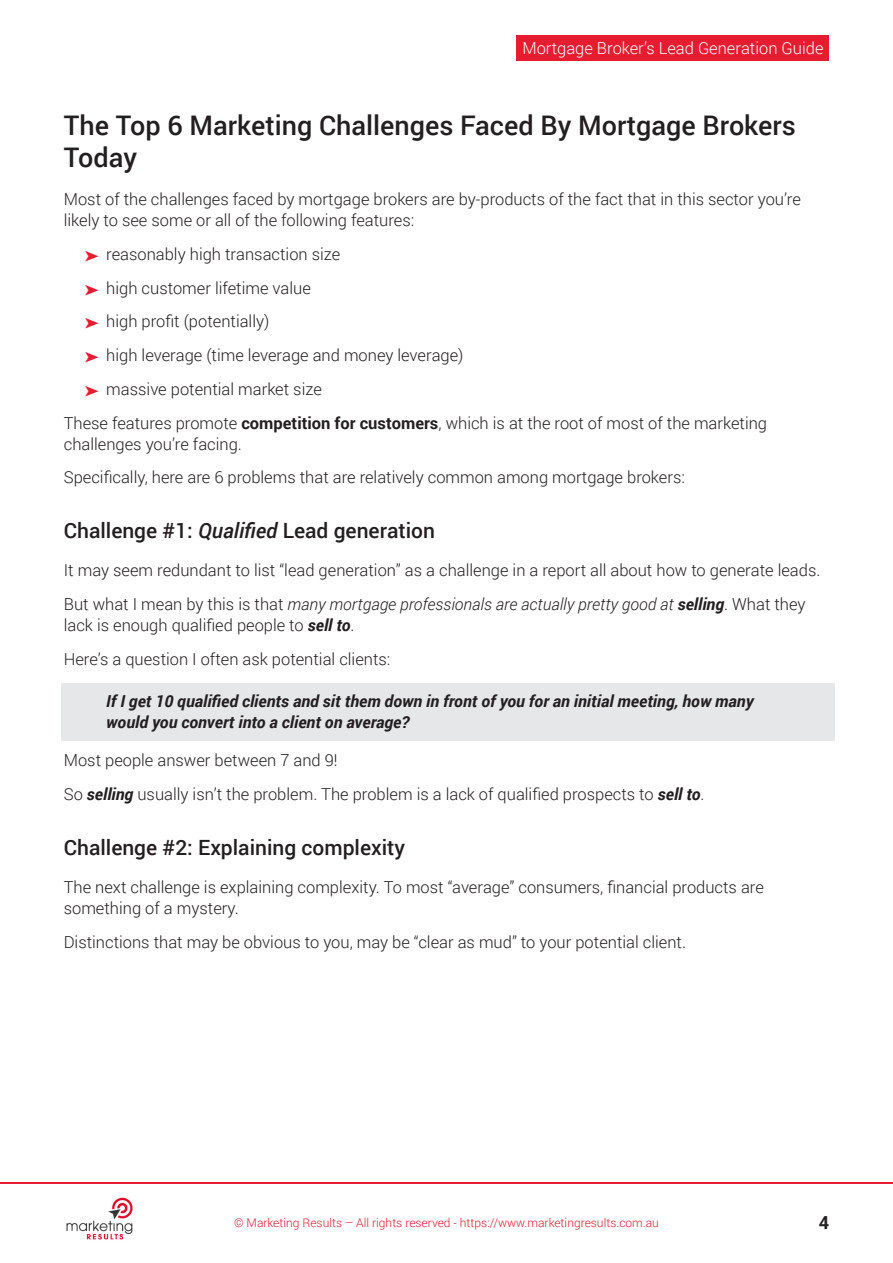
<style>
.page{position:relative;width:893px;height:1263px;background:#fff}
.page>*{position:absolute;margin:0;border:0;box-sizing:border-box;transform-origin:0 0}
.t1{font:500 27px/32.4px "Roboto";color:#231f20}
.t2{font:500 21px "Roboto";color:#231f20}
.t3{font:700 18px "Roboto";color:#231f20}
.Body{font:300 16.5px/21px "Roboto";color:#231f20}
.text_in_box{font:italic 700 16.5px/21px "Roboto";color:#231f20}
.t4{font:300 16.5px "Roboto";color:#fff}
.t5{font:300 12px "Roboto";color:#e61c30}
.s1{font-weight:700}
.s2{font-style:italic}
.s3{font-weight:700;font-style:italic}
</style>
<div class="page">
<img style="left:66px;top:1197px;width:67px;height:43px">
<hr style="left:0;top:1182px;width:893px;height:1px;background:#e61c30">
<div style="left:517px;top:35px;width:312px;height:25px;background:#e61c30"></div>
<div style="left:61px;top:684px;width:773px;height:57px;background:#e6e7e9"></div>
<p class="t4" style="left:522px;top:36px;width:303px">Mortgage Broker’s Lead Generation Guide</p>
<h1 class="t1" style="left:64px;top:108px;width:733px">The Top 6 Marketing Challenges Faced By Mortgage Brokers<br>Today</h1>
<p class="Body" style="left:64px;top:188px;width:739px">Most of the challenges faced by mortgage brokers are by-products of the fact that in this sector you’re likely to see some or all of the following features:</p>
<p class="Body" style="left:106px;top:243px;width:235px">reasonably high transaction size</p>
<p class="Body" style="left:106px;top:277px;width:206px">high customer lifetime value</p>
<p class="Body" style="left:106px;top:310px;width:165px">high profit (potentially)</p>
<p class="Body" style="left:106px;top:344px;width:359px">high leverage (time leverage and money leverage)</p>
<p class="Body" style="left:106px;top:378px;width:217px">massive potential market size</p>
<p class="Body" style="left:64px;top:412px;width:705px">These features promote <span class="s1">competition for customers</span>, which is at the root of most of the marketing challenges you’re facing.</p>
<p class="Body" style="left:64px;top:466px;width:623px">Specifically, here are 6 problems that are relatively common among mortgage brokers:</p>
<h2 class="t2" style="left:64px;top:516px;width:373px">Challenge #1: <span class="s2">Qualified</span> Lead generation</h2>
<p class="Body" style="left:64px;top:559px;width:758px">It may seem redundant to list “lead generation” as a challenge in a report all about how to generate leads.</p>
<p class="Body" style="left:64px;top:593px;width:743px">But what I mean by this is that <span class="s2">many mortgage professionals are actually pretty good at</span> <span class="s3">selling</span>. What they lack is enough qualified people to <span class="s3">sell to</span>.</p>
<p class="Body" style="left:64px;top:648px;width:328px">Here’s a question I often ask potential clients:</p>
<p class="text_in_box" style="left:106px;top:690px;width:649px">If I get 10 qualified clients and sit them down in front of you for an initial meeting, how many would you convert into a client on average?</p>
<p class="Body" style="left:64px;top:749px;width:275px">Most people answer between 7 and 9!</p>
<p class="Body" style="left:64px;top:783px;width:642px">So <span class="s3">selling</span> usually isn’t the problem. The problem is a lack of qualified prospects to <span class="s3">sell to</span>.</p>
<h2 class="t2" style="left:64px;top:833px;width:343px">Challenge #2: Explaining complexity</h2>
<p class="Body" style="left:64px;top:876px;width:702px">The next challenge is explaining complexity. To most “average” consumers, financial products are something of a mystery.</p>
<p class="Body" style="left:64px;top:931px;width:624px">Distinctions that may be obvious to you, may be “clear as mud” to your potential client.</p>
<p class="t5" style="left:234px;top:1214px;width:426px">© Marketing Results – All rights reserved - https://www.marketingresults.com.au</p>
<p class="t3" style="left:819px;top:1209px;width:12px">4</p>
</div>
